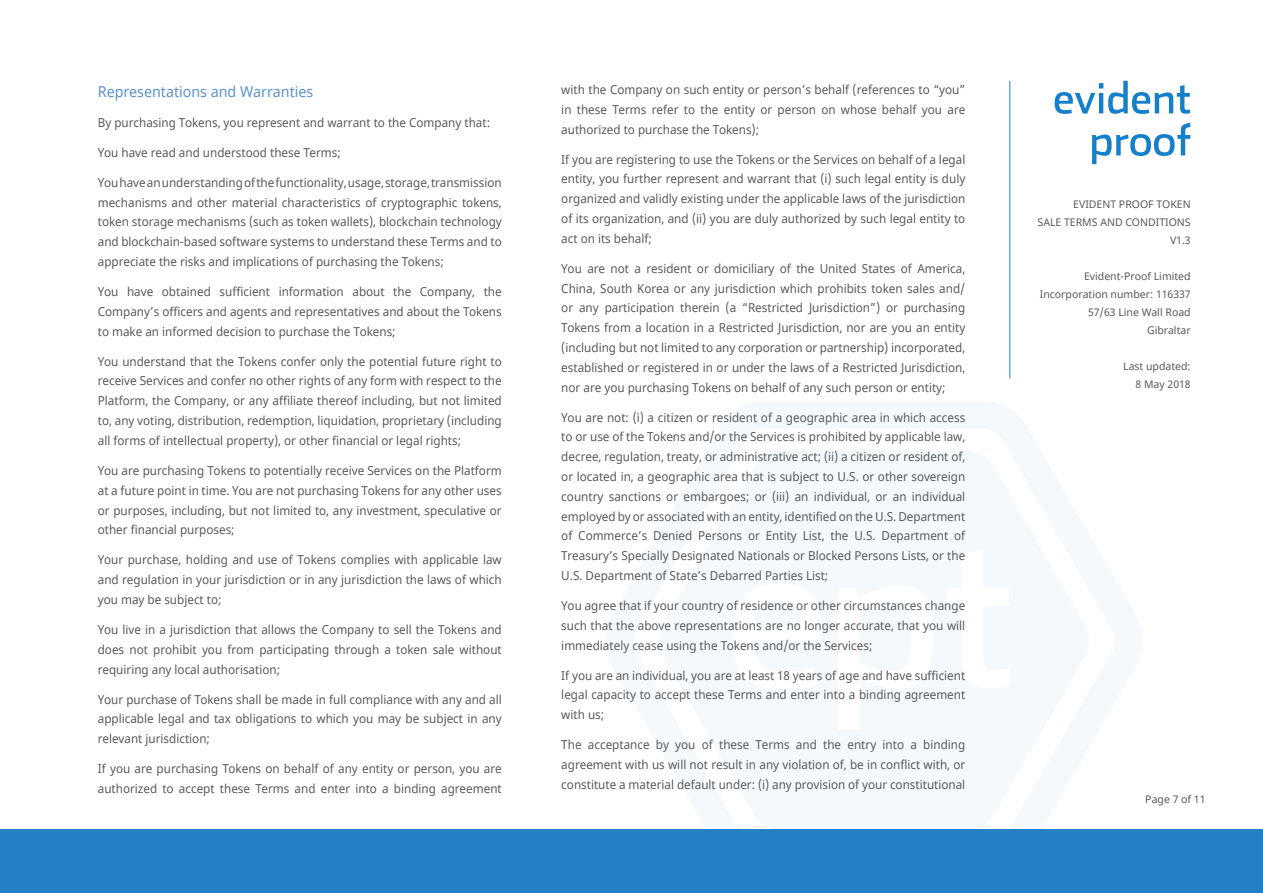
<style>
.page{position:relative;width:1263px;height:893px;background:#fff}
.page>*{position:absolute;margin:0;border:0;box-sizing:border-box;transform-origin:0 0}
.t1{font:15px "Noto Sans";color:#5b92cd;scale:.95 1}
.t2{font:12.3px/19.8px "Noto Sans";color:#58595b;text-align:justify;scale:.95 1}
.t3{font:10.5px/18px "Noto Sans";color:#58595b;text-align:right}
</style>
<div class="page">
<svg style="left:606px;top:401px;width:536px;height:343px"></svg>
<svg style="left:658px;top:450px;width:432px;height:379px;fill:#f3f9fc"></svg>
<svg style="left:733px;top:583px;width:89px;height:107px"></svg>
<svg style="left:838px;top:585px;width:95px;height:145px"></svg>
<svg style="left:946px;top:550px;width:65px;height:138px"></svg>
<hr style="left:1009px;top:81px;width:1px;height:297px;background:#257fc3">
<div style="left:0;top:829px;width:1263px;height:64px;background:#257fc3"></div>
<svg style="left:1054px;top:81px;width:136px;height:33px"></svg>
<svg style="left:1092px;top:123px;width:99px;height:41px"></svg>
<p class="t1" style="left:98px;top:81px;width:228px">Representations and Warranties</p>
<p class="t2" style="left:98px;top:113px;width:414px">By purchasing Tokens, you represent and warrant to the Company that:</p>
<p class="t2" style="left:98px;top:143px;width:257px">You have read and understood these Terms;</p>
<p class="t2" style="left:98px;top:173px;width:427px">You have an understanding of the functionality, usage, storage, transmission mechanisms and other material characteristics of cryptographic tokens, token storage mechanisms (such as token wallets), blockchain technology and blockchain-based software systems to understand these Terms and to appreciate the risks and implications of purchasing the Tokens;</p>
<p class="t2" style="left:98px;top:282px;width:427px">You have obtained sufficient information about the Company, the Company’s officers and agents and representatives and about the Tokens to make an informed decision to purchase the Tokens;</p>
<p class="t2" style="left:98px;top:352px;width:427px">You understand that the Tokens confer only the potential future right to receive Services and confer no other rights of any form with respect to the Platform, the Company, or any affiliate thereof including, but not limited to, any voting, distribution, redemption, liquidation, proprietary (including all forms of intellectual property), or other financial or legal rights;</p>
<p class="t2" style="left:98px;top:461px;width:427px">You are purchasing Tokens to potentially receive Services on the Platform at a future point in time. You are not purchasing Tokens for any other uses or purposes, including, but not limited to, any investment, speculative or other financial purposes;</p>
<p class="t2" style="left:98px;top:550px;width:427px">Your purchase, holding and use of Tokens complies with applicable law and regulation in your jurisdiction or in any jurisdiction the laws of which you may be subject to;</p>
<p class="t2" style="left:98px;top:620px;width:427px">You live in a jurisdiction that allows the Company to sell the Tokens and does not prohibit you from participating through a token sale without requiring any local authorisation;</p>
<p class="t2" style="left:98px;top:690px;width:427px">Your purchase of Tokens shall be made in full compliance with any and all applicable legal and tax obligations to which you may be subject in any relevant jurisdiction;</p>
<p class="t2" style="left:98px;top:759px;width:427px">If you are purchasing Tokens on behalf of any entity or person, you are authorized to accept these Terms and enter into a binding agreement</p>
<p class="t2" style="left:561px;top:80px;width:427px">with the Company on such entity or person’s behalf (references to “you” in these Terms refer to the entity or person on whose behalf you are authorized to purchase the Tokens);</p>
<p class="t2" style="left:561px;top:150px;width:427px">If you are registering to use the Tokens or the Services on behalf of a legal entity, you further represent and warrant that (i) such legal entity is duly organized and validly existing under the applicable laws of the jurisdiction of its organization, and (ii) you are duly authorized by such legal entity to act on its behalf;</p>
<p class="t2" style="left:561px;top:259px;width:427px">You are not a resident or domiciliary of the United States of America, China, South Korea or any jurisdiction which prohibits token sales and/ or any participation therein (a “Restricted Jurisdiction”) or purchasing Tokens from a location in a Restricted Jurisdiction, nor are you an entity (including but not limited to any corporation or partnership) incorporated, established or registered in or under the laws of a Restricted Jurisdiction, nor are you purchasing Tokens on behalf of any such person or entity;</p>
<p class="t2" style="left:561px;top:408px;width:427px">You are not: (i) a citizen or resident of a geographic area in which access to or use of the Tokens and/or the Services is prohibited by applicable law, decree, regulation, treaty, or administrative act; (ii) a citizen or resident of, or located in, a geographic area that is subject to U.S. or other sovereign country sanctions or embargoes; or (iii) an individual, or an individual employed by or associated with an entity, identified on the U.S. Department of Commerce’s Denied Persons or Entity List, the U.S. Department of Treasury’s Specially Designated Nationals or Blocked Persons Lists, or the U.S. Department of State’s Debarred Parties List;</p>
<p class="t2" style="left:561px;top:596px;width:427px">You agree that if your country of residence or other circumstances change such that the above representations are no longer accurate, that you will immediately cease using the Tokens and/or the Services;</p>
<p class="t2" style="left:561px;top:666px;width:427px">If you are an individual, you are at least 18 years of age and have sufficient legal capacity to accept these Terms and enter into a binding agreement with us;</p>
<p class="t2" style="left:561px;top:735px;width:427px">The acceptance by you of these Terms and the entry into a binding agreement with us will not result in any violation of, be in conflict with, or constitute a material default under: (i) any provision of your constitutional</p>
<p class="t3" style="left:1037px;top:195px;width:155px">EVIDENT PROOF TOKEN<br>SALE TERMS AND CONDITIONS<br>V1.3</p>
<p class="t3" style="left:1040px;top:267px;width:152px">Evident-Proof Limited<br>Incorporation number: 116337<br>57/63 Line Wall Road<br>Gibraltar</p>
<p class="t3" style="left:1123px;top:357px;width:69px">Last updated:<br>8 May 2018</p>
<p class="t3" style="left:1145px;top:791px;width:62px">Page 7 of 11</p>
</div>
